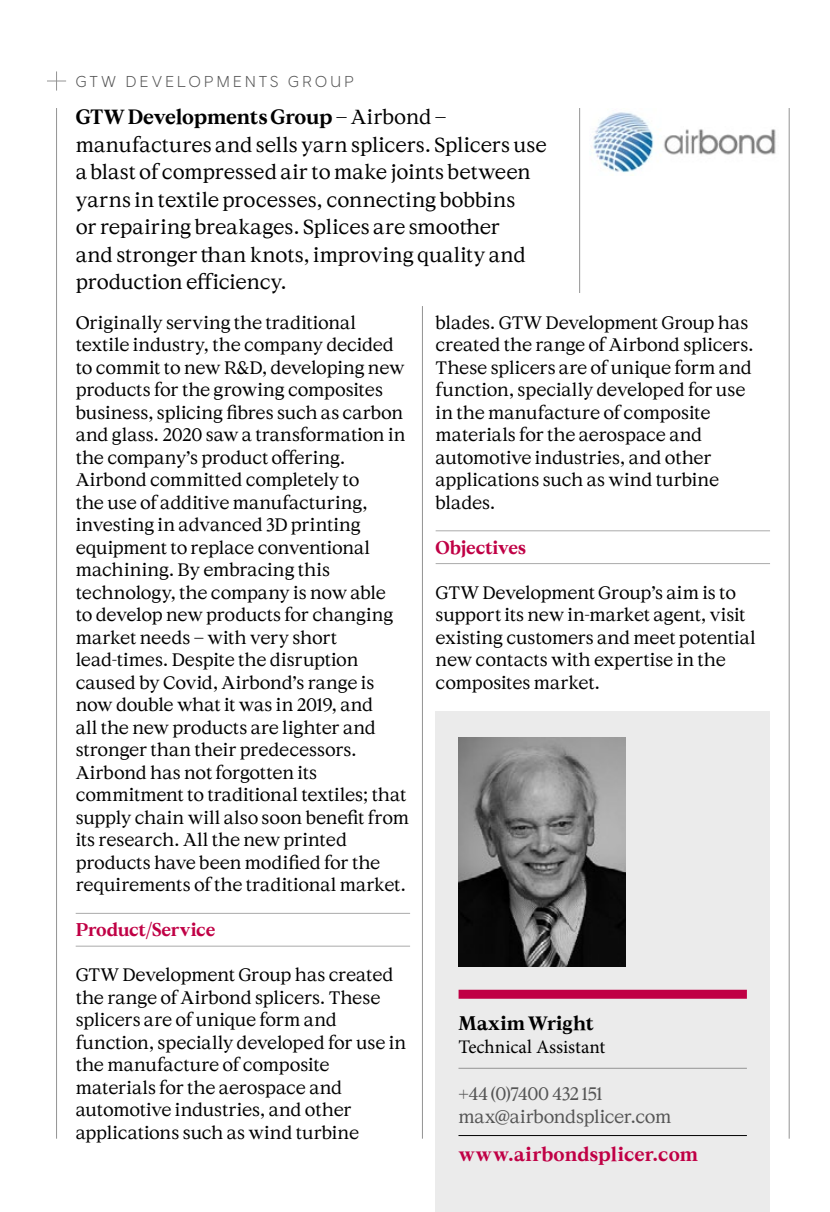
<style>
.page{position:relative;width:830px;height:1212px;background:#fff}
.page>*{position:absolute;margin:0;border:0;box-sizing:border-box;transform-origin:0 0}
.StandFirst_Serif_16{font:20.25px/27.4px "Cymru Serif";color:#000}
.URL{font:700 19.12px "Cymru Serif";letter-spacing:.015em;color:#c00045}
._03_Name_Line{font:19.12px "Minion Pro";color:#000}
.StandFirst_Serif_16-2{font:700 19.12px "Cymru Serif";letter-spacing:.01em;color:#000}
._02_Body{font:18px/22.5px "Wales Serif";letter-spacing:-.01em;color:#000}
._02_Body-2{font:18px/22.9px "Wales Serif";letter-spacing:-.015em;color:#555}
._01_Red_Title_Line{font:700 18px "Cymru Serif";letter-spacing:-.01em;color:#c00045}
.t1{font:300 15.75px "Wales Sans Headline";letter-spacing:.22em;color:#555}
.s1{font-weight:700}
.s2{font-family:"Wales Serif"}
</style>
<div class="page">
<hr style="left:788px;top:108px;width:1px;height:1031px;background:#939393">
<hr style="left:56px;top:108px;width:1px;height:1031px;background:#939393">
<svg style="left:47px;top:71px;width:19px;height:20px"></svg>
<hr style="left:76px;top:913px;width:334px;height:1px;background:#aaa">
<hr style="left:76px;top:946px;width:334px;height:1px;background:#aaa">
<hr style="left:435px;top:530px;width:334px;height:1px;background:#aaa">
<hr style="left:435px;top:563px;width:334px;height:1px;background:#aaa">
<hr style="left:422px;top:306px;width:1px;height:833px;background:#939393">
<hr style="left:579px;top:108px;width:1px;height:185px;background:#939393">
<div style="left:435px;top:711px;width:334px;height:501px;background:#ebebeb"></div>
<div style="left:458px;top:990px;width:288px;height:9px;background:#c00045"></div>
<img style="left:458px;top:737px;width:167px;height:230px">
<hr style="left:458px;top:1068px;width:288px;height:1px;background:#939393">
<hr style="left:458px;top:1135px;width:288px;height:1px;background:#000">
<img style="left:592px;top:112px;width:184px;height:61px">
<p class="t1" style="left:76px;top:71px;width:279px">GTW DEVELOPMENTS GROUP</p>
<p class="StandFirst_Serif_16" style="left:76px;top:103px;width:472px"><span class="s1">GTW Developments Group</span> – Airbond – manufactures and sells yarn splicers. Splicers use a blast of compressed air to make joints between yarns in textile processes, connecting bobbins<br>or repairing breakages. Splices are smoother<br>and stronger than knots, improving quality and production efficiency.</p>
<p class="_02_Body" style="left:76px;top:311px;width:335px">Originally serving the traditional textile industry, the company decided to commit to new R&amp;D, developing new products for the growing composites business, splicing fibres such as carbon and glass. 2020 saw a transformation in the company’s product offering.<br>Airbond committed completely to<br>the use of additive manufacturing, investing in advanced 3D printing equipment to replace conventional machining. By embracing this technology, the company is now able<br>to develop new products for changing market needs – with very short lead-times. Despite the disruption caused by Covid, Airbond’s range is now double what it was in 2019, and<br>all the new products are lighter and stronger than their predecessors.<br>Airbond has not forgotten its commitment to traditional textiles; that supply chain will also soon benefit from its research. All the new printed products have been modified for the requirements of the traditional market.</p>
<p class="_01_Red_Title_Line" style="left:76px;top:919px;width:141px">Pro<span class="s2">d</span>uct/Service</p>
<p class="_02_Body" style="left:76px;top:963px;width:332px">GTW Development Group has created the range of Airbond splicers. These splicers are of unique form and function, specially developed for use in the manufacture of composite materials for the aerospace and automotive industries, and other applications such as wind turbine</p>
<p class="_02_Body" style="left:435px;top:311px;width:319px">blades. GTW Development Group has created the range of Airbond splicers.<br>These splicers are of unique form and function, specially developed for use in the manufacture of composite materials for the aerospace and automotive industries, and other applications such as wind turbine blades.</p>
<p class="_01_Red_Title_Line" style="left:435px;top:536px;width:92px">Objectives</p>
<p class="_02_Body" style="left:435px;top:581px;width:321px">GTW Development Group’s aim is to support its new in-market agent, visit existing customers and meet potential new contacts with expertise in the composites market.</p>
<p class="StandFirst_Serif_16-2" style="left:458px;top:1011px;width:137px">Maxim Wright</p>
<p class="_03_Name_Line" style="left:458px;top:1033px;width:148px">Technical Assistant</p>
<p class="_02_Body-2" style="left:458px;top:1081px;width:214px">+44 (0)7400 432 151 max@airbondsplicer.com</p>
<p class="URL" style="left:458px;top:1143px;width:241px">www.airbondsplicer.com</p>
</div>
